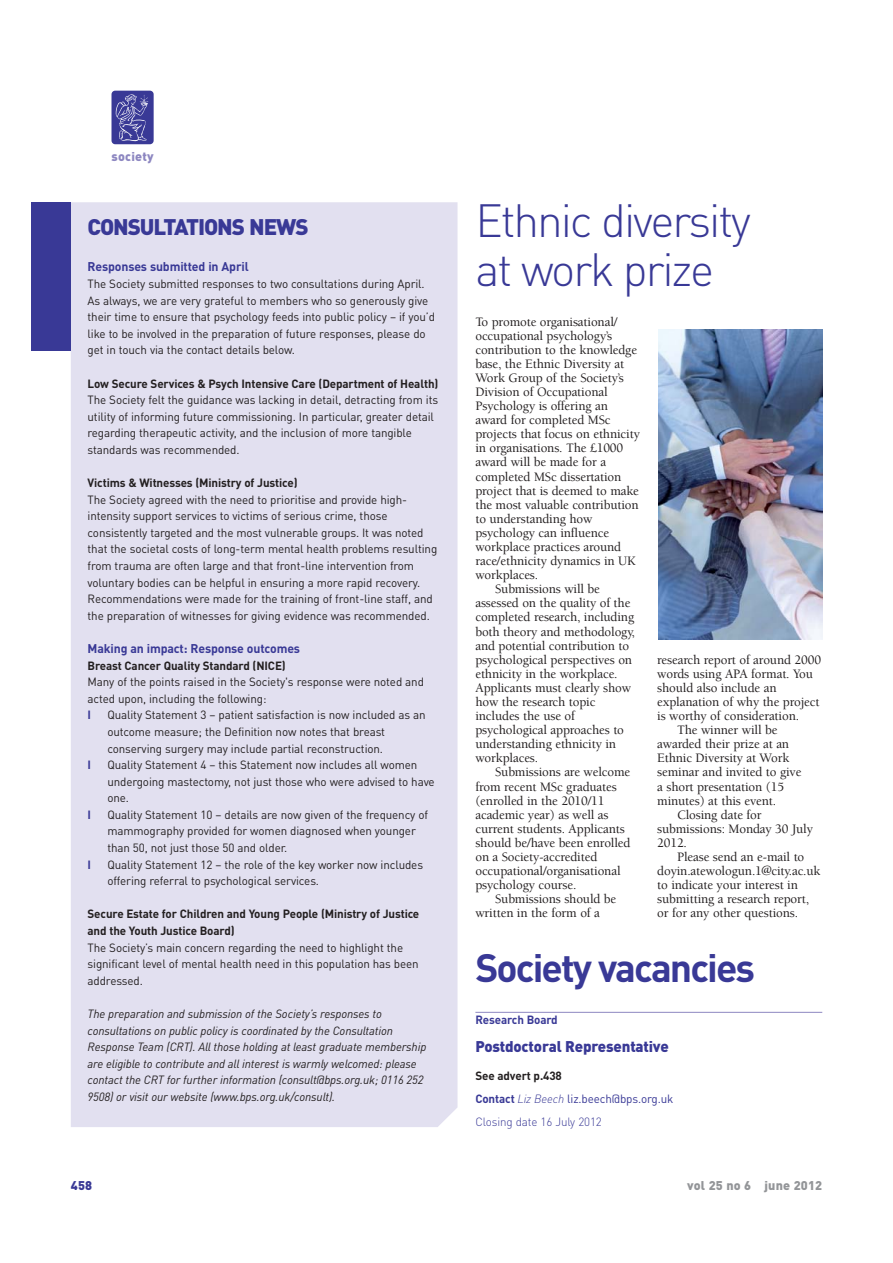
<style>
.page{position:relative;width:893px;height:1263px;background:#fff}
.page>*{position:absolute;margin:0;border:0;box-sizing:border-box;transform-origin:0 0}
.t1{font:300 46.05px/48.8px "DIN Pro";letter-spacing:-.045em;color:#393996}
.t2{font:700 39px "DIN Pro";letter-spacing:-.05em;color:#393996}
.t3{font:900 22.35px "DIN Pro";letter-spacing:-.05em;color:#393996}
.t4{font:900 15.3px "DIN Pro";letter-spacing:-.01em;color:#393996}
.t5{font:500 13.2px "Berkeley Std";letter-spacing:-.01em;color:#231f20}
.t6{font:700 12.6px "DIN Pro";letter-spacing:-.01em;color:#393996}
.t7{font:900 12.6px "DIN Pro";letter-spacing:.015em;color:#939598}
.t8{font:900 12.6px "DIN Pro";letter-spacing:.015em;color:#8d87c1}
.t9{font:900 12.6px "DIN Pro";color:#393996}
.t10{font:11.85px/16.6px "DIN Pro";letter-spacing:-.01em;color:#231f20}
.t11{font:italic 11.85px/16.6px "DIN Pro";letter-spacing:-.01em;color:#231f20}
.t12{font:700 11.85px/16.6px "DIN Pro";letter-spacing:-.01em;color:#231f20}
.t13{font:300 11.85px/22.8px "DIN Pro";letter-spacing:-.01em;color:#393996}
.t14{font:700 11.85px "DIN Pro";letter-spacing:-.01em;color:#393996}
.s1{font-weight:700;color:#231f20}
.s2{font-weight:700}
.s3{font-style:italic}
.s4{font-weight:400}
</style>
<div class="page">
<div style="left:71px;top:202px;width:386px;height:925px;background:#e2e0f0"></div>
<div style="left:31px;top:202px;width:40px;height:149px;background:#393996"></div>
<hr style="left:475px;top:1012px;width:347px;height:1px;background:#8d87c1">
<svg style="left:111px;top:91px;width:43px;height:53px"></svg>
<img style="left:658px;top:329px;width:164px;height:311px">
<p class="t8" style="left:111px;top:152px;width:44px">society</p>
<h3 class="t3" style="left:88px;top:219px;width:223px">CONSULTATIONS NEWS</h3>
<p class="t6" style="left:88px;top:262px;width:163px">Responses submitted in April</p>
<p class="t10" style="left:88px;top:277px;width:349px">The Society submitted responses to two consultations during April.<br>As always, we are very grateful to members who so generously give their time to ensure that psychology feeds into public policy – if you’d like to be involved in the preparation of future responses, please do get in touch via the contact details below.</p>
<p class="t12" style="left:88px;top:376px;width:352px">Low Secure Services &amp; Psych Intensive Care (Department of Health)</p>
<p class="t10" style="left:88px;top:393px;width:352px">The Society felt the guidance was lacking in detail, detracting from its utility of informing future commissioning. In particular, greater detail regarding therapeutic activity, and the inclusion of more tangible standards was recommended.</p>
<p class="t12" style="left:88px;top:476px;width:212px">Victims &amp; Witnesses (Ministry of Justice)</p>
<p class="t10" style="left:88px;top:492px;width:351px">The Society agreed with the need to prioritise and provide high&shy;intensity support services to victims of serious crime, those consistently targeted and the most vulnerable groups. It was noted that the societal costs of long-term mental health problems resulting from trauma are often large and that front-line intervention from voluntary bodies can be helpful in ensuring a more rapid recovery.<br>Recommendations were made for the training of front-line staff, and the preparation of witnesses for giving evidence was recommended.</p>
<p class="t6" style="left:88px;top:644px;width:214px">Making an impact: Response outcomes</p>
<p class="t12" style="left:88px;top:658px;width:200px">Breast Cancer Quality Standard (NICE)</p>
<p class="t10" style="left:88px;top:675px;width:338px">Many of the points raised in the Society's response were noted and acted upon, including the following:</p>
<p class="t14" style="left:88px;top:711px;width:5px">I</p>
<p class="t10" style="left:107px;top:708px;width:320px">Quality Statement 3 – patient satisfaction is now included as an outcome measure; the Definition now notes that breast conserving surgery may include partial reconstruction.</p>
<p class="t14" style="left:88px;top:761px;width:5px">I</p>
<p class="t10" style="left:107px;top:758px;width:329px">Quality Statement 4 – this Statement now includes all women undergoing mastectomy, not just those who were advised to have one.</p>
<p class="t14" style="left:88px;top:810px;width:5px">I</p>
<p class="t10" style="left:107px;top:808px;width:322px">Quality Statement 10 – details are now given of the frequency of mammography provided for women diagnosed when younger than 50, not just those 50 and older.</p>
<p class="t14" style="left:88px;top:860px;width:5px">I</p>
<p class="t10" style="left:107px;top:857px;width:317px">Quality Statement 12 – the role of the key worker now includes offering referral to psychological services.</p>
<p class="t12" style="left:88px;top:907px;width:333px">Secure Estate for Children and Young People (Ministry of Justice and the Youth Justice Board)</p>
<p class="t10" style="left:88px;top:940px;width:333px">The Society’s main concern regarding the need to highlight the significant level of mental health need in this population has been addressed.</p>
<p class="t11" style="left:88px;top:1007px;width:340px">The preparation and submission of the Society’s responses to consultations on public policy is coordinated by the Consultation Response Team (CRT). All those holding at least graduate membership are eligible to contribute and all interest is warmly welcomed: please contact the CRT for further information (consult@bps.org.uk; 0116 252<br>9508) or visit our website (www.bps.org.uk/consult).</p>
<h1 class="t1" style="left:475px;top:202px;width:277px">Ethnic diversity at work prize</h1>
<p class="t5" style="left:475px;top:316px;width:144px">To promote organisational/</p>
<p class="t5" style="left:475px;top:330px;width:138px">occupational psychology’s</p>
<p class="t5" style="left:475px;top:344px;width:163px">contribution to the knowledge</p>
<p class="t5" style="left:475px;top:359px;width:150px">base, the Ethnic Diversity at</p>
<p class="t5" style="left:475px;top:373px;width:150px">Work Group of the Society’s</p>
<p class="t5" style="left:475px;top:387px;width:134px">Division of Occupational</p>
<p class="t5" style="left:475px;top:401px;width:134px">Psychology is offering an</p>
<p class="t5" style="left:475px;top:415px;width:137px">award for completed MSc</p>
<p class="t5" style="left:475px;top:429px;width:166px">projects that focus on ethnicity</p>
<p class="t5" style="left:475px;top:443px;width:149px">in organisations. The £1000</p>
<p class="t5" style="left:475px;top:457px;width:132px">award will be made for a</p>
<p class="t5" style="left:475px;top:471px;width:147px">completed MSc dissertation</p>
<p class="t5" style="left:475px;top:485px;width:165px">project that is deemed to make</p>
<p class="t5" style="left:475px;top:499px;width:165px">the most valuable contribution</p>
<p class="t5" style="left:475px;top:513px;width:119px">to understanding how</p>
<p class="t5" style="left:475px;top:528px;width:135px">psychology can influence</p>
<p class="t5" style="left:475px;top:542px;width:147px">workplace practices around</p>
<p class="t5" style="left:475px;top:556px;width:162px">race/ethnicity dynamics in UK</p>
<p class="t5" style="left:475px;top:570px;width:64px">workplaces.</p>
<p class="t5" style="left:495px;top:584px;width:106px">Submissions will be</p>
<p class="t5" style="left:475px;top:598px;width:157px">assessed on the quality of the</p>
<p class="t5" style="left:475px;top:612px;width:160px">completed research, including</p>
<p class="t5" style="left:475px;top:626px;width:161px">both theory and methodology,</p>
<p class="t5" style="left:475px;top:640px;width:155px">and potential contribution to</p>
<p class="t5" style="left:475px;top:654px;width:158px">psychological perspectives on</p>
<p class="t5" style="left:475px;top:668px;width:144px">ethnicity in the workplace.</p>
<p class="t5" style="left:475px;top:683px;width:157px">Applicants must clearly show</p>
<p class="t5" style="left:475px;top:697px;width:122px">how the research topic</p>
<p class="t5" style="left:475px;top:711px;width:101px">includes the use of</p>
<p class="t5" style="left:475px;top:725px;width:150px">psychological approaches to</p>
<p class="t5" style="left:475px;top:739px;width:142px">understanding ethnicity in</p>
<p class="t5" style="left:475px;top:753px;width:64px">workplaces.</p>
<p class="t5" style="left:495px;top:767px;width:137px">Submissions are welcome</p>
<p class="t5" style="left:475px;top:781px;width:143px">from recent MSc graduates</p>
<p class="t5" style="left:475px;top:795px;width:131px">(enrolled in the 2010/11</p>
<p class="t5" style="left:475px;top:809px;width:135px">academic year) as well as</p>
<p class="t5" style="left:475px;top:823px;width:151px">current students. Applicants</p>
<p class="t5" style="left:475px;top:838px;width:157px">should be/have been enrolled</p>
<p class="t5" style="left:475px;top:852px;width:123px">on a Society-accredited</p>
<p class="t5" style="left:475px;top:866px;width:147px">occupational/organisational</p>
<p class="t5" style="left:475px;top:880px;width:102px">psychology course.</p>
<p class="t5" style="left:495px;top:894px;width:123px">Submissions should be</p>
<p class="t5" style="left:475px;top:908px;width:126px">written in the form of a</p>
<p class="t5" style="left:657px;top:654px;width:165px">research report of around 2000</p>
<p class="t5" style="left:657px;top:668px;width:157px">words using APA format. You</p>
<p class="t5" style="left:657px;top:683px;width:121px">should also include an</p>
<p class="t5" style="left:657px;top:697px;width:164px">explanation of why the project</p>
<p class="t5" style="left:657px;top:711px;width:143px">is worthy of consideration.</p>
<p class="t5" style="left:677px;top:725px;width:102px">The winner will be</p>
<p class="t5" style="left:657px;top:739px;width:133px">awarded their prize at an</p>
<p class="t5" style="left:657px;top:753px;width:134px">Ethnic Diversity at Work</p>
<p class="t5" style="left:657px;top:767px;width:146px">seminar and invited to give</p>
<p class="t5" style="left:657px;top:781px;width:128px">a short presentation (15</p>
<p class="t5" style="left:657px;top:795px;width:120px">minutes) at this event.</p>
<p class="t5" style="left:677px;top:809px;width:86px">Closing date for</p>
<p class="t5" style="left:657px;top:823px;width:157px">submissions: Monday 30 July</p>
<p class="t5" style="left:657px;top:838px;width:31px">2012.</p>
<p class="t5" style="left:677px;top:852px;width:129px">Please send an e-mail to</p>
<p class="t5" style="left:657px;top:866px;width:165px">doyin.atewologun.1@city.ac.uk</p>
<p class="t5" style="left:657px;top:880px;width:142px">to indicate your interest in</p>
<p class="t5" style="left:657px;top:894px;width:153px">submitting a research report,</p>
<p class="t5" style="left:657px;top:908px;width:142px">or for any other questions.</p>
<h2 class="t2" style="left:475px;top:954px;width:281px">Society vacancies</h2>
<p class="t14" style="left:475px;top:1016px;width:84px">Research Board</p>
<p class="t4" style="left:475px;top:1041px;width:195px">Postdoctoral Representative</p>
<p class="t13" style="left:475px;top:1066px;width:199px"><span class="s1">See advert p.438<br></span><span class="s2">Contact</span> <span class="s3">Liz Beech</span> <span class="s4">liz.beech@bps.org.uk<br></span>Closing date 16 July 2012</p>
<p class="t9" style="left:71px;top:1181px;width:23px">458</p>
<p class="t7" style="left:687px;top:1181px;width:137px">vol 25 no 6 june 2012</p>
</div>
